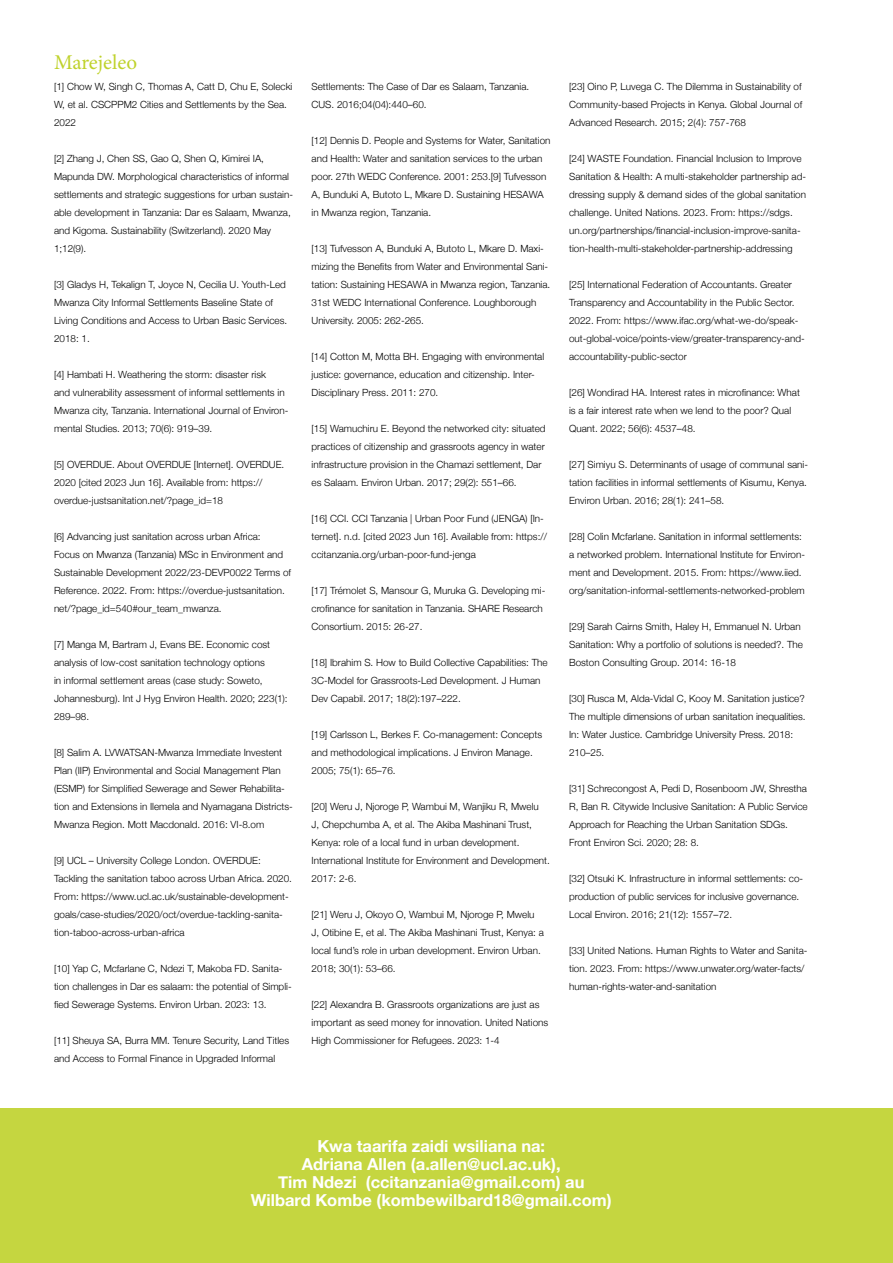
<style>
.page{position:relative;width:893px;height:1263px;background:#fff}
.page>*{position:absolute;margin:0;border:0;box-sizing:border-box;transform-origin:0 0}
.t1{font:21px "Minion Pro";color:#bfd22b}
.t2{font:700 16.5px/18px "Helvetica Neue";color:#fff;text-align:center}
.t3{font:300 9.9px/18px "Helvetica Neue";color:#000}
</style>
<div class="page">
<div style="left:0;top:1108px;width:893px;height:155px;background:#c5d640"></div>
<h1 class="t1" style="left:54px;top:48px;width:85px">Marejeleo</h1>
<p class="t3" style="left:54px;top:77px;width:240px">[1] Chow W, Singh C, Thomas A, Catt D, Chu E, Solecki<br>W, et al. CSCPPM2 Cities and Settlements by the Sea.<br>2022</p>
<p class="t3" style="left:54px;top:149px;width:241px">[2] Zhang J, Chen SS, Gao Q, Shen Q, Kimirei IA, Mapunda DW. Morphological characteristics of informal settlements and strategic suggestions for urban sustain&shy;able development in Tanzania: Dar es Salaam, Mwanza, and Kigoma. Sustainability (Switzerland). 2020 May 1;12(9).</p>
<p class="t3" style="left:54px;top:275px;width:235px">[3] Gladys H, Tekalign T, Joyce N, Cecilia U. Youth-Led Mwanza City Informal Settlements Baseline State of Living Conditions and Access to Urban Basic Services.<br>2018: 1.</p>
<p class="t3" style="left:54px;top:365px;width:236px">[4] Hambati H. Weathering the storm: disaster risk<br>and vulnerability assessment of informal settlements in Mwanza city, Tanzania. International Journal of Environ&shy;mental Studies. 2013; 70(6): 919–39.</p>
<p class="t3" style="left:54px;top:455px;width:232px">[5] OVERDUE. About OVERDUE [Internet]. OVERDUE.<br>2020 [cited 2023 Jun 16]. Available from: https:// overdue-justsanitation.net/?page_id=18</p>
<p class="t3" style="left:54px;top:527px;width:239px">[6] Advancing just sanitation across urban Africa:<br>Focus on Mwanza (Tanzania) MSc in Environment and Sustainable Development 2022/23-DEVP0022 Terms of Reference. 2022. From: https://overdue-justsanitation. net/?page_id=540#our_team_mwanza.</p>
<p class="t3" style="left:54px;top:635px;width:235px">[7] Manga M, Bartram J, Evans BE. Economic cost analysis of low-cost sanitation technology options<br>in informal settlement areas (case study: Soweto, Johannesburg). Int J Hyg Environ Health. 2020; 223(1):<br>289–98.</p>
<p class="t3" style="left:54px;top:743px;width:240px">[8] Salim A. LVWATSAN-Mwanza Immediate Investent Plan (IIP) Environmental and Social Management Plan (ESMP) for Simplified Sewerage and Sewer Rehabilita&shy;tion and Extensions in Ilemela and Nyamagana Districts-Mwanza Region. Mott Macdonald. 2016: VI-8.om</p>
<p class="t3" style="left:54px;top:851px;width:240px">[9] UCL – University College London. OVERDUE:<br>Tackling the sanitation taboo across Urban Africa. 2020.<br>From: https://www.ucl.ac.uk/sustainable-development&shy;goals/case-studies/2020/oct/overdue-tackling-sanita&shy;tion-taboo-across-urban-africa</p>
<p class="t3" style="left:54px;top:959px;width:239px">[10] Yap C, Mcfarlane C, Ndezi T, Makoba FD. Sanita&shy;tion challenges in Dar es salaam: the potential of Simpli&shy;fied Sewerage Systems. Environ Urban. 2023: 13.</p>
<p class="t3" style="left:54px;top:1031px;width:237px">[11] Sheuya SA, Burra MM. Tenure Security, Land Titles and Access to Formal Finance in Upgraded Informal</p>
<p class="t3" style="left:312px;top:77px;width:219px">Settlements: The Case of Dar es Salaam, Tanzania.<br>CUS. 2016;04(04):440–60.</p>
<p class="t3" style="left:312px;top:131px;width:240px">[12] Dennis D. People and Systems for Water, Sanitation and Health: Water and sanitation services to the urban poor. 27th WEDC Conference. 2001: 253.[9] Tufvesson A, Bunduki A, Butoto L, Mkare D. Sustaining HESAWA in Mwanza region, Tanzania.</p>
<p class="t3" style="left:312px;top:239px;width:240px">[13] Tufvesson A, Bunduki A, Butoto L, Mkare D. Maxi&shy;mizing the Benefits from Water and Environmental Sani&shy;tation: Sustaining HESAWA in Mwanza region, Tanzania.<br>31st WEDC International Conference. Loughborough University. 2005: 262-265.</p>
<p class="t3" style="left:312px;top:347px;width:234px">[14] Cotton M, Motta BH. Engaging with environmental justice: governance, education and citizenship. Inter-<br>Disciplinary Press. 2011: 270.</p>
<p class="t3" style="left:312px;top:419px;width:235px">[15] Wamuchiru E. Beyond the networked city: situated practices of citizenship and grassroots agency in water infrastructure provision in the Chamazi settlement, Dar es Salaam. Environ Urban. 2017; 29(2): 551–66.</p>
<p class="t3" style="left:312px;top:509px;width:237px">[16] CCI. CCI Tanzania | Urban Poor Fund (JENGA) [In&shy;ternet]. n.d. [cited 2023 Jun 16]. Available from: https:// ccitanzania.org/urban-poor-fund-jenga</p>
<p class="t3" style="left:312px;top:581px;width:235px">[17] Trémolet S, Mansour G, Muruka G. Developing mi&shy;crofinance for sanitation in Tanzania. SHARE Research<br>Consortium. 2015: 26-27.</p>
<p class="t3" style="left:312px;top:653px;width:238px">[18] Ibrahim S. How to Build Collective Capabilities: The<br>3C-Model for Grassroots-Led Development. J Human<br>Dev Capabil. 2017; 18(2):197–222.</p>
<p class="t3" style="left:312px;top:725px;width:232px">[19] Carlsson L, Berkes F. Co-management: Concepts and methodological implications. J Environ Manage.<br>2005; 75(1): 65–76.</p>
<p class="t3" style="left:312px;top:797px;width:240px">[20] Weru J, Njoroge P, Wambui M, Wanjiku R, Mwelu<br>J, Chepchumba A, et al. The Akiba Mashinani Trust, Kenya: role of a local fund in urban development.<br>International Institute for Environment and Development.<br>2017: 2-6.</p>
<p class="t3" style="left:312px;top:905px;width:234px">[21] Weru J, Okoyo O, Wambui M, Njoroge P, Mwelu J, Otibine E, et al. The Akiba Mashinani Trust, Kenya: a local fund’s role in urban development. Environ Urban.<br>2018; 30(1): 53–66.</p>
<p class="t3" style="left:312px;top:995px;width:238px">[22] Alexandra B. Grassroots organizations are just as important as seed money for innovation. United Nations<br>High Commissioner for Refugees. 2023: 1-4</p>
<p class="t3" style="left:569px;top:77px;width:235px;text-align:justify">[23] Oino P, Luvega C. The Dilemma in Sustainability of Community-based Projects in Kenya. Global Journal of Advanced Research. 2015; 2(4): 757-768</p>
<p class="t3" style="left:569px;top:149px;width:238px">[24] WASTE Foundation. Financial Inclusion to Improve Sanitation &amp; Health: A multi-stakeholder partnership ad&shy;dressing supply &amp; demand sides of the global sanitation challenge. United Nations. 2023. From: https://sdgs. un.org/partnerships/financial-inclusion-improve-sanita&shy;tion-health-multi-stakeholder-partnership-addressing</p>
<p class="t3" style="left:569px;top:275px;width:237px">[25] International Federation of Accountants. Greater Transparency and Accountability in the Public Sector.<br>2022. From: https://www.ifac.org/what-we-do/speak&shy;out-global-voice/points-view/greater-transparency-and&shy;accountability-public-sector</p>
<p class="t3" style="left:569px;top:383px;width:232px">[26] Wondirad HA. Interest rates in microfinance: What is a fair interest rate when we lend to the poor? Qual<br>Quant. 2022; 56(6): 4537–48.</p>
<p class="t3" style="left:569px;top:455px;width:240px;text-align:justify">[27] Simiyu S. Determinants of usage of communal sani&shy;tation facilities in informal settlements of Kisumu, Kenya.<br>Environ Urban. 2016; 28(1): 241–58.</p>
<p class="t3" style="left:569px;top:527px;width:237px">[28] Colin Mcfarlane. Sanitation in informal settlements: a networked problem. International Institute for Environ&shy;ment and Development. 2015. From: https://www.iied. org/sanitation-informal-settlements-networked-problem</p>
<p class="t3" style="left:569px;top:617px;width:235px">[29] Sarah Cairns Smith, Haley H, Emmanuel N. Urban<br>Sanitation: Why a portfolio of solutions is needed?. The<br>Boston Consulting Group. 2014: 16-18</p>
<p class="t3" style="left:569px;top:689px;width:238px">[30] Rusca M, Alda-Vidal C, Kooy M. Sanitation justice?<br>The multiple dimensions of urban sanitation inequalities.<br>In: Water Justice. Cambridge University Press. 2018:<br>210–25.</p>
<p class="t3" style="left:569px;top:779px;width:240px">[31] Schrecongost A, Pedi D, Rosenboom JW, Shrestha R, Ban R. Citywide Inclusive Sanitation: A Public Service Approach for Reaching the Urban Sanitation SDGs.<br>Front Environ Sci. 2020; 28: 8.</p>
<p class="t3" style="left:569px;top:869px;width:236px">[32] Otsuki K. Infrastructure in informal settlements: co&shy;production of public services for inclusive governance.<br>Local Environ. 2016; 21(12): 1557–72.</p>
<p class="t3" style="left:569px;top:941px;width:240px">[33] United Nations. Human Rights to Water and Sanita&shy;tion. 2023. From: https://www.unwater.org/water-facts/ human-rights-water-and-sanitation</p>
<h2 class="t2" style="left:251px;top:1138px;width:362px">Kwa taarifa zaidi wsiliana na:<br>Adriana Allen (a.allen@ucl.ac.uk),<br>Tim Ndezi (ccitanzania@gmail.com) au Wilbard Kombe (kombewilbard18@gmail.com)</h2>
</div>
